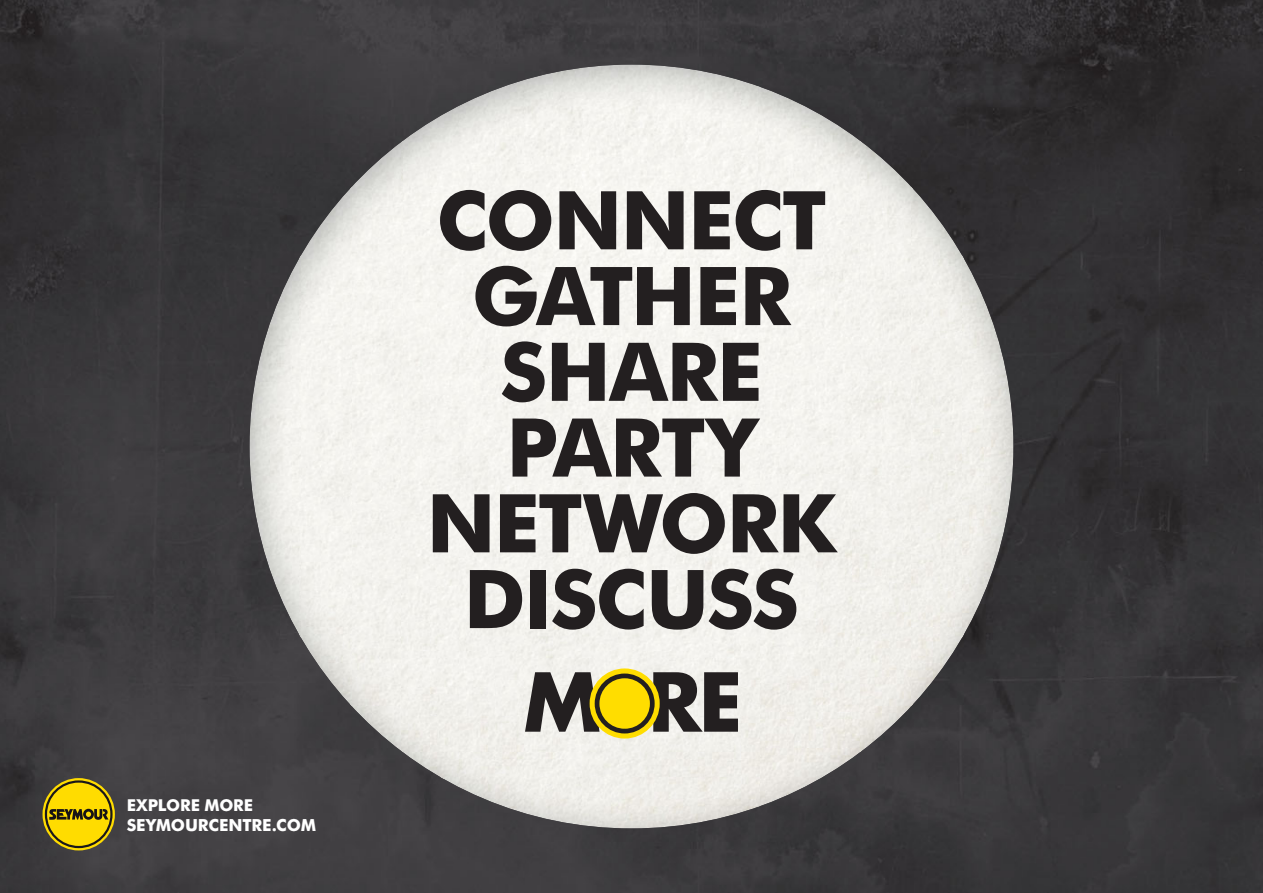
<style>
.page{position:relative;width:1263px;height:893px;background:#fff}
.page>*{position:absolute;margin:0;border:0;box-sizing:border-box;transform-origin:0 0}
.t1{font:700 81.15px/75.8px "Futura BT";letter-spacing:-.02em;color:#231f20;text-align:center}
.t2{font:700 16.65px "Futura BT";letter-spacing:-.01em;color:#fff}
.t3{font:700 16.35px "Futura BT";letter-spacing:-.01em;color:#fff}
</style>
<div class="page">
<img style="left:0;top:0;width:1263px;height:893px">
<img style="left:402px;top:65px;width:459px;height:763px">
<img style="left:351px;top:115px;width:51px;height:663px">
<img style="left:860px;top:115px;width:52px;height:663px">
<img style="left:300px;top:166px;width:51px;height:561px">
<img style="left:911px;top:166px;width:52px;height:561px">
<img style="left:249px;top:217px;width:52px;height:459px">
<img style="left:962px;top:217px;width:51px;height:459px">
<div style="left:590px;top:668px;width:70px;height:70px;background:#fd0;border-radius:50%"></div>
<svg style="left:525px;top:672px;width:213px;height:61px"></svg>
<svg style="left:43px;top:778px;width:72px;height:72px;background:#b09911"></svg>
<p class="t3" style="left:127px;top:798px;width:128px">EXPLORE MORE</p>
<p class="t2" style="left:127px;top:817px;width:191px">SEYMOURCENTRE.COM</p>
<p class="t1" style="left:427px;top:186px;width:411px">CONNECT<br>GATHER<br>SHARE<br>PARTY<br>NETWORK<br>DISCUSS</p>
</div>
